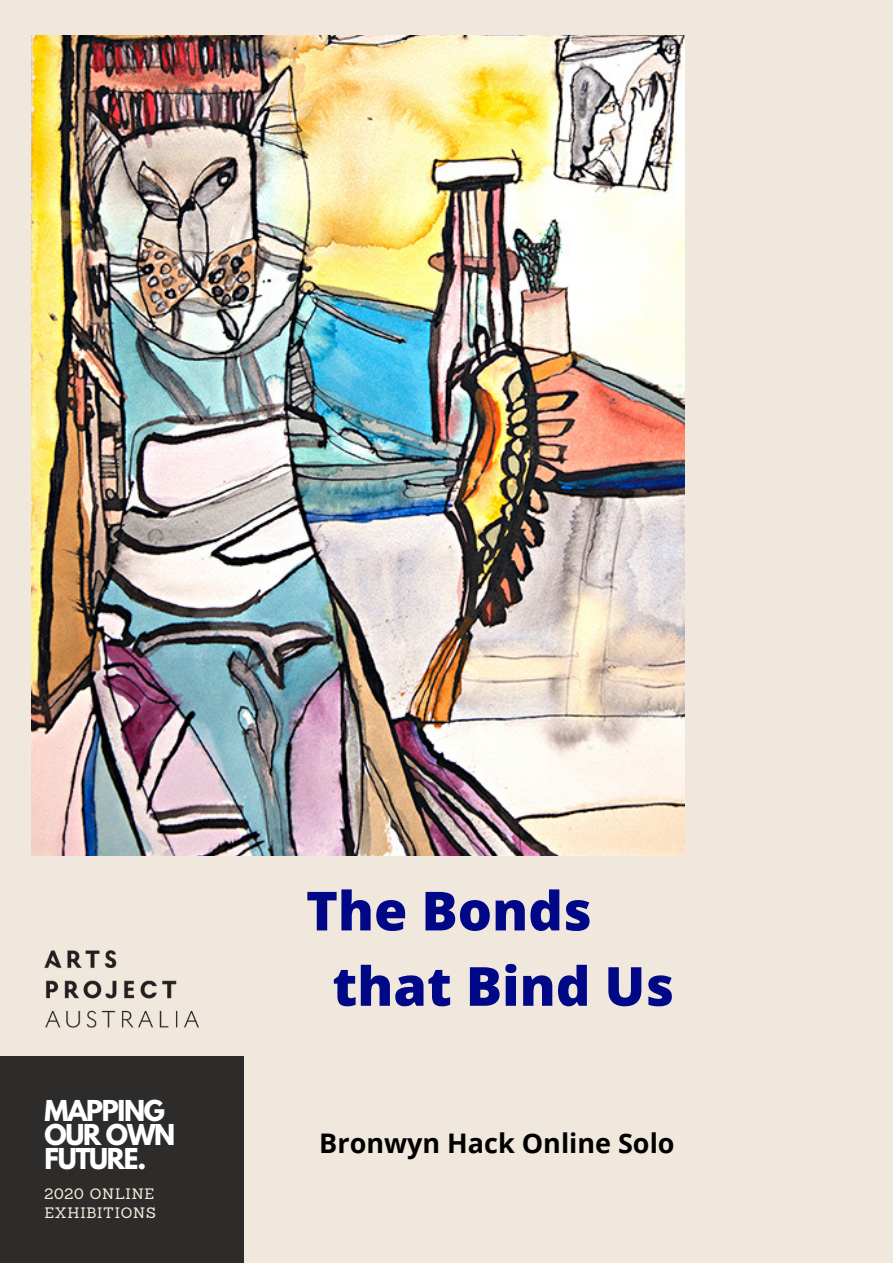
<style>
.page{position:relative;width:893px;height:1264px;background:#fff}
.page>*{position:absolute;margin:0;border:0;box-sizing:border-box;transform-origin:0 0}
.t1{font:800 54px "Open Sans";color:#000887}
.t2{font:700 27px "Open Sans";color:#000}
.t3{font:700 25.5px/23.7px "League Spartan";letter-spacing:-.05em;color:#fff}
.t4{font:14.7px/19px "Sanchez";letter-spacing:.05em;color:#f2f1df}
</style>
<div class="page">
<div style="left:0;top:0;width:892px;height:1262px;background:#f0e7dd"></div>
<div style="left:0;top:1056px;width:243px;height:206px;background:#2e2c2a"></div>
<img style="left:44px;top:950px;width:155px;height:78px">
<img style="left:32px;top:35px;width:652px;height:820px">
<p class="t3" style="left:44px;top:1102px;width:132px">MAPPING<br>OUR OWN</p>
<p class="t3" style="left:44px;top:1149px;width:103px">FUTURE.</p>
<p class="t4" style="left:44px;top:1183px;width:113px">2020 ONLINE<br>EXHIBITIONS</p>
<p class="t1" style="left:306px;top:872px;width:287px">The Bonds</p>
<p class="t1" style="left:332px;top:948px;width:343px">that Bind Us</p>
<p class="t2" style="left:319px;top:1124px;width:357px">Bronwyn Hack Online Solo</p>
</div>
